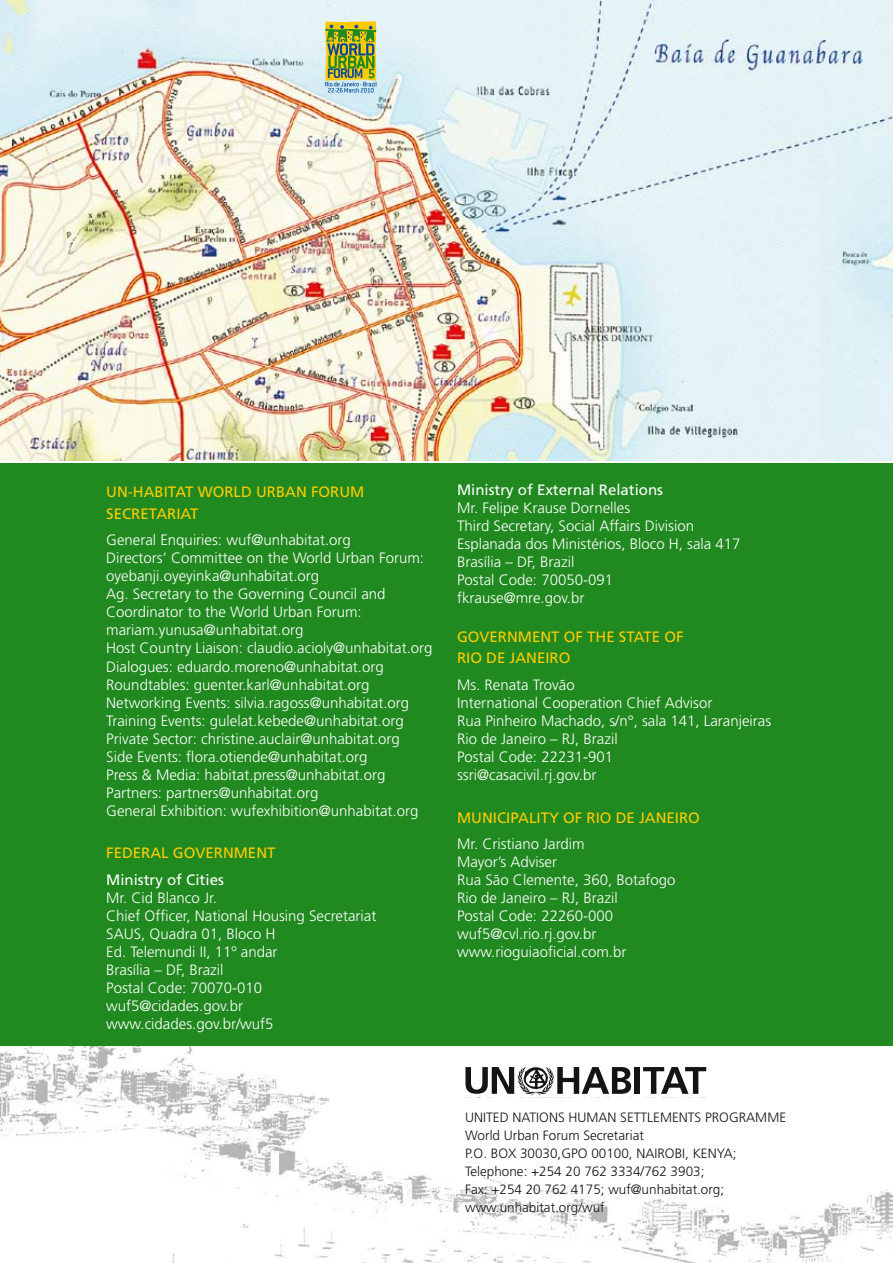
<style>
.page{position:relative;width:893px;height:1263px;background:#fff}
.page>*{position:absolute;margin:0;border:0;box-sizing:border-box;transform-origin:0 0}
.t1{font:300 15px/18px "Frutiger";color:#fff}
.t2{font:15px/21.6px "Frutiger";color:#ffcb00}
.t3{font:15px "Frutiger";color:#fff}
.t4{font:300 13.5px/18px "Frutiger";color:#151412}
</style>
<div class="page">
<img style="left:0;top:1046px;width:893px;height:217px">
<div style="left:0;top:463px;width:893px;height:583px;background:#20891f"></div>
<svg style="left:465px;top:1067px;width:166px;height:28px"></svg>
<div style="left:635px;top:1067px;width:5px;height:27px;background:#151412"></div>
<svg style="left:643px;top:1067px;width:63px;height:27px"></svg>
<img style="left:0;top:0;width:893px;height:460px">
<svg style="left:325px;top:21px;width:52px;height:72px;background:#9aaa4e"></svg>
<p class="t2" style="left:106px;top:481px;width:117px">UN-HABITAT World</p>
<p class="t2" style="left:256px;top:481px;width:22px">Urban</p>
<p class="t2" style="left:311px;top:481px;width:20px">Forum</p>
<p class="t2" style="left:106px;top:503px;width:17px">Secretariat</p>
<p class="t1" style="left:106px;top:531px;width:328px">General Enquiries: wuf@unhabitat.org<br>Directors’ Committee on the World U rban Forum: oyebanji.oyeyinka@unhabitat.org<br>Ag. Secretary to the Governing Council and Coordinator to the World U rban Forum: mariam.yunusa@unhabitat.org<br>Host Country Liaison: claudio.acioly@unhabitat.org Dialogues: eduardo.moreno@unhabitat.org Roundtables: guenter.karl@unhabitat.org Networking Events: silvia.ragoss@unhabitat.org Training Events: gulelat.kebede@unhabitat.org Private Sector: christine.auclair@unhabitat.org<br>Side Events: flora.otiende@unhabitat.org<br>Press &amp; Media: habitat.press@unhabitat.org Partners: partners@unhabitat.org<br>General Exhibition: wufexhibition@unhabitat.org</p>
<p class="t2" style="left:106px;top:842px;width:171px">FEDERAL GOVERNMENT</p>
<p class="t3" style="left:106px;top:871px;width:119px">Ministry of Cities</p>
<p class="t1" style="left:106px;top:889px;width:272px">M r. Cid Blanco Jr.<br>Chief Officer, National Housing Secretariat<br>SAUS</p>
<p class="t1" style="left:106px;top:925px;width:173px;text-indent:35px">, Quadra 01, Bloco H<br>Ed. Telemundi II, 11º andar<br>Brasília – DF, Brazil<br>Postal C ode: 70070-010 wuf5@cidades.gov.br www.cidades.gov.br/wuf5</p>
<p class="t3" style="left:457px;top:481px;width:207px">Ministry of External Relations</p>
<p class="t1" style="left:457px;top:498px;width:285px">M r. Felipe Krause Dornelles<br>Third Secretary, Social Affairs Division<br>Esplanada dos M inistérios, Bloco H, sala 417<br>Brasília – DF, Brazil<br>Postal C ode: 70050-091 fkrause@mre.gov.br</p>
<p class="t2" style="left:457px;top:626px;width:228px">GOVERNMENT OF THE STATE OF<br>RIO DE JANEIRO</p>
<p class="t1" style="left:457px;top:676px;width:316px">M s. Renata Trovão<br>International Cooperation C hief Advisor<br>Rua Pinheiro Machado, s/n°, sala 141, Laranjeiras<br>Rio de Janeiro – RJ, Brazil<br>Postal Code: 22231-901<br>ssri@casacivil.rj.gov.br</p>
<p class="t2" style="left:457px;top:807px;width:244px">MUNICIPALITY OF RIO DE JANEIRO</p>
<p class="t1" style="left:457px;top:835px;width:220px">M r. C ristiano Jardim<br>M ayor’s Adviser<br>Rua São C lemente, 360, Botafogo<br>Rio de Janeiro – RJ, Brazil<br>Postal C ode: 22260-000 wuf5@cvl.rio.rj.gov.br www.rioguiaoficial.com.br</p>
<p class="t4" style="left:465px;top:1108px;width:8px">UNITE</p>
<p class="t4" style="left:500px;top:1108px;width:21px">D NATIONS</p>
<p class="t4" style="left:568px;top:1108px;width:11px">HUMAN</p>
<p class="t4" style="left:620px;top:1108px;width:9px">SETTLEMENTS</p>
<p class="t4" style="left:705px;top:1108px;width:10px">PROGRAMME</p>
<p class="t4" style="left:465px;top:1126px;width:180px">World U rban Forum Secretariat<br>P.O. BOX</p>
<p class="t4" style="left:520px;top:1144px;width:51px">30030,GPO</p>
<p class="t4" style="left:591px;top:1144px;width:53px">00100, NAIROBI</p>
<p class="t4" style="left:465px;top:1144px;width:273px;text-indent:220px">, KENYA;<br>Telephone: +254 20 762 3334/762 3903;<br>Fax: +254 20 762 4175; wuf@unhabitat.org; www.unhabitat.org/wuf</p>
</div>
